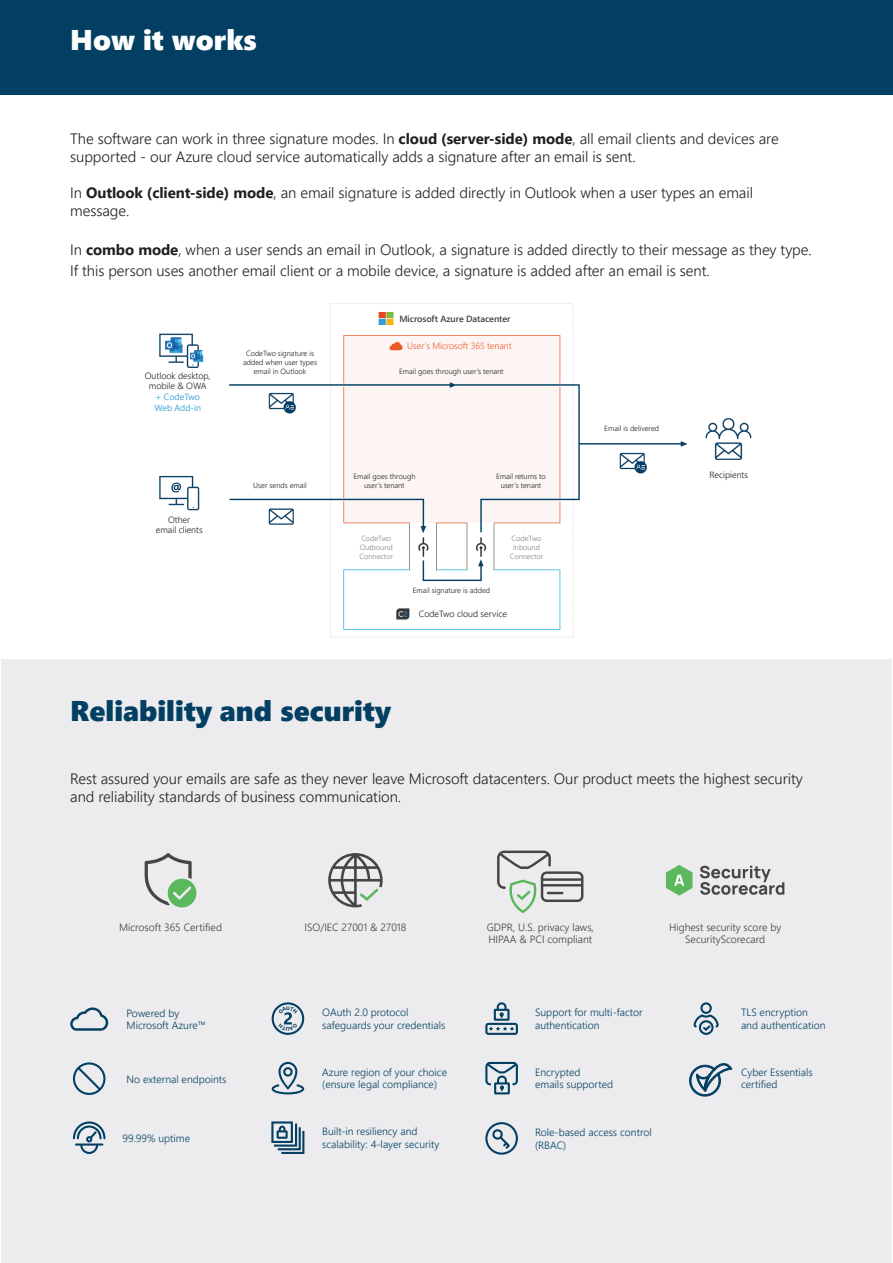
<style>
.page{position:relative;width:893px;height:1263px;background:#fff}
.page>*{position:absolute;margin:0;border:0;box-sizing:border-box;transform-origin:0 0}
.t1{font:28.5px "Segoe UI Black";color:#023f63}
.t2{font:28.5px "Segoe UI Black";color:#fff}
.t3{font:300 15px/18px "Segoe UI";letter-spacing:-.005em;color:#231f20}
.t4{font:300 10.5px/12.6px "Segoe UI";color:#023f63}
.t5{font:300 10.5px/12.6px "Segoe UI";color:#3e3e3f;text-align:center}
.t6{font:300 9px/10.8px "Segoe UI";letter-spacing:-.005em;color:#231f20;text-align:center}
.t7{font:600 9px "Segoe UI";letter-spacing:-.005em;color:#3e3e3f}
.t8{font:300 9px "Segoe UI";letter-spacing:-.005em;color:#eb5c28}
.t9{font:300 7.5px/9px "Segoe UI";letter-spacing:-.005em;color:#231f20;text-align:center}
.t10{font:300 7.5px/9px "Segoe UI";letter-spacing:-.005em;color:#808285}
.s1{font-weight:700}
.s2{color:#1694d3}
</style>
<div class="page">
<div style="left:1px;top:660px;width:891px;height:603px;background:#ececee"></div>
<div style="left:0;top:0;width:893px;height:94px;background:#023f63"></div>
<svg style="left:328px;top:853px;width:55px;height:54px"></svg>
<svg style="left:497px;top:851px;width:86px;height:62px"></svg>
<svg style="left:70px;top:1007px;width:38px;height:24px"></svg>
<svg style="left:73px;top:1062px;width:32px;height:33px"></svg>
<svg style="left:272px;top:1062px;width:32px;height:32px"></svg>
<svg style="left:485px;top:1002px;width:33px;height:33px"></svg>
<svg style="left:693px;top:1002px;width:26px;height:33px"></svg>
<svg style="left:271px;top:1121px;width:33px;height:33px"></svg>
<svg style="left:73px;top:1121px;width:32px;height:33px"></svg>
<img style="left:159px;top:303px;width:593px;height:335px">
<svg style="left:666px;top:865px;width:26px;height:30px"></svg>
<svg style="left:700px;top:866px;width:84px;height:29px"></svg>
<svg style="left:485px;top:1062px;width:33px;height:32px"></svg>
<svg style="left:485px;top:1122px;width:33px;height:33px"></svg>
<svg style="left:689px;top:1063px;width:43px;height:33px"></svg>
<svg style="left:145px;top:853px;width:51px;height:54px"></svg>
<svg style="left:272px;top:1002px;width:32px;height:33px"></svg>
<p class="t2" style="left:70px;top:19px;width:188px">How it works</p>
<p class="t3" style="left:70px;top:128px;width:710px">The software can work in three signature modes. In <span class="s1">cloud (server-side) mode</span>, all email clients and devices are supported - our Azure cloud service automatically adds a signature after an email is sent.</p>
<p class="t3" style="left:70px;top:182px;width:684px">In <span class="s1">Outlook (client-side) mode</span>, an email signature is added directly in Outlook when a user types an email message.</p>
<p class="t3" style="left:70px;top:237px;width:743px;line-height:21px">In <span class="s1">combo mode</span>, when a user sends an email in Outlook, a signature is added directly to their message as they type.<br>If this person uses another email client or a mobile device, a signature is added after an email is sent.</p>
<p class="t6" style="left:145px;top:369px;width:67px">Outlook desktop, mobile &amp; OWA <span class="s2">+ CodeTwo<br>Web Add-in</span></p>
<p class="t6" style="left:168px;top:513px;width:24px">Other</p>
<p class="t6" style="left:156px;top:524px;width:48px">email clients</p>
<p class="t9" style="left:243px;top:348px;width:75px">CodeTwo signature is added when user types email in Outlook</p>
<p class="t9" style="left:253px;top:480px;width:55px">User sends email</p>
<p class="t7" style="left:399px;top:310px;width:113px">Microsoft Azure Datacenter</p>
<p class="t8" style="left:407px;top:338px;width:106px">User’s Microsoft 365 tenant</p>
<p class="t9" style="left:399px;top:366px;width:106px">Email goes through user’s tenant</p>
<p class="t9" style="left:353px;top:471px;width:63px">Email goes through user’s tenant</p>
<p class="t10" style="left:361px;top:533px;width:31px">CodeTwo</p>
<p class="t10" style="left:360px;top:542px;width:35px">Outbound<br>Connector</p>
<p class="t9" style="left:496px;top:471px;width:51px">Email returns to</p>
<p class="t9" style="left:501px;top:480px;width:42px">user’s tenant</p>
<p class="t10" style="left:512px;top:533px;width:31px">CodeTwo</p>
<p class="t10" style="left:513px;top:542px;width:28px">Inbound</p>
<p class="t10" style="left:510px;top:551px;width:35px">Connector</p>
<p class="t9" style="left:413px;top:585px;width:79px">Email signature is added</p>
<p class="t6" style="left:419px;top:607px;width:90px">CodeTwo cloud service</p>
<p class="t1" style="left:70px;top:690px;width:322px">Reliability and security</p>
<p class="t9" style="left:604px;top:423px;width:56px">Email is delivered</p>
<p class="t6" style="left:710px;top:468px;width:40px">Recipients</p>
<p class="t3" style="left:70px;top:768px;width:734px">Rest assured your emails are safe as they never leave Microsoft datacenters. Our product meets the highest security and reliability standards of business communication.</p>
<p class="t5" style="left:119px;top:920px;width:105px">Microsoft 365 Certified</p>
<p class="t5" style="left:304px;top:920px;width:103px">ISO/IEC 27001 &amp; 27018</p>
<p class="t5" style="left:487px;top:920px;width:109px;text-align:left">GDPR, U.S. privacy laws,<br>HIPAA &amp; PCI compliant</p>
<p class="t5" style="left:669px;top:920px;width:114px">Highest security score by<br>SecurityScorecard</p>
<p class="t4" style="left:127px;top:1005px;width:54px">Powered by</p>
<p class="t4" style="left:127px;top:1018px;width:81px">Microsoft Azure™</p>
<p class="t4" style="left:322px;top:1005px;width:88px">OAuth 2.0 protocol</p>
<p class="t4" style="left:322px;top:1018px;width:125px">safeguards your credentials</p>
<p class="t4" style="left:535px;top:1005px;width:109px">Support for multi-factor authentication</p>
<p class="t4" style="left:741px;top:1005px;width:68px">TLS encryption</p>
<p class="t4" style="left:741px;top:1018px;width:86px">and authentication</p>
<p class="t4" style="left:127px;top:1071px;width:101px">No external endpoints</p>
<p class="t4" style="left:322px;top:1065px;width:126px">Azure region of your choice (ensure legal compliance)</p>
<p class="t4" style="left:535px;top:1065px;width:47px">Encrypted</p>
<p class="t4" style="left:535px;top:1077px;width:79px">emails supported</p>
<p class="t4" style="left:741px;top:1065px;width:73px">Cyber Essentials</p>
<p class="t4" style="left:741px;top:1077px;width:38px">certified</p>
<p class="t4" style="left:123px;top:1130px;width:69px">99.99% uptime</p>
<p class="t4" style="left:322px;top:1124px;width:119px">Built-in resiliency and scalability: 4-layer security</p>
<p class="t4" style="left:535px;top:1125px;width:118px">Role-based access control (RBAC)</p>
</div>
